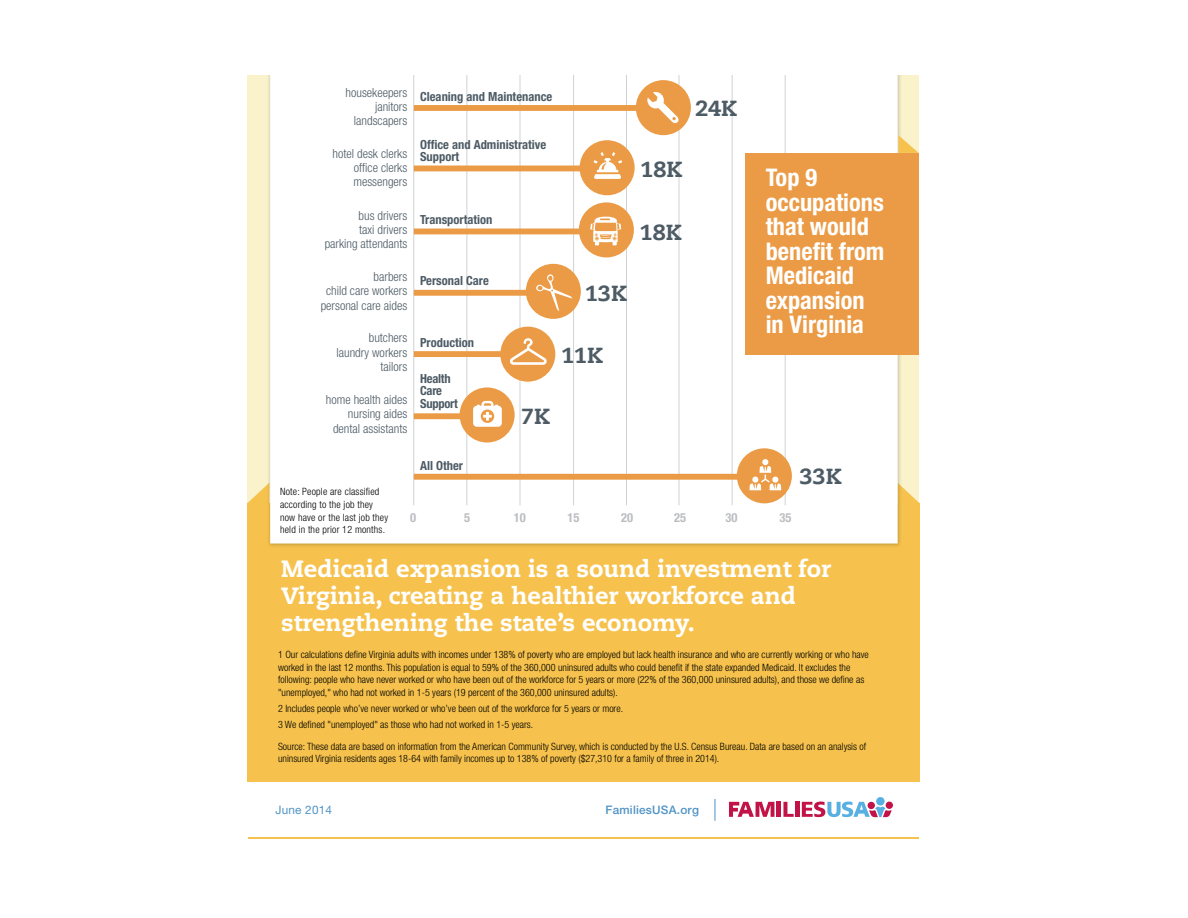
<style>
.page{position:relative;width:1188px;height:918px;background:#fff}
.page>*{position:absolute;margin:0;border:0;box-sizing:border-box;transform-origin:0 0}
.t1{font:700 condensed 24.3px/24.5px "Helvetica Neue LT Std";color:#fff}
.t2{font:800 23.55px/26.8px "Caecilia LT Std";color:#fff}
.t3{font:800 21.9px "Caecilia LT Std";color:#4d5b65}
.t4{font:300 condensed 12.6px/14.4px "Helvetica Neue LT Std";color:#4d5b65;text-align:right}
.t5{font:700 condensed 12.6px/12.6px "Helvetica Neue LT Std";color:#4d5b65}
.t6{font:700 condensed 12.6px/12.6px "Helvetica Neue LT Std";letter-spacing:-.02em;color:#4d5b65}
.t7{font:700 condensed 12.6px "Helvetica Neue LT Std";color:#bbbdc0}
.t8{font:500 11.7px "Helvetica Neue LT Std";letter-spacing:.02em;color:#4f93c5}
.t9{font:11.7px "Helvetica Neue LT Std";letter-spacing:.02em;color:#4f93c5}
.t10{font:300 condensed 10.05px/12.6px "Helvetica Neue LT Std";color:#000}
.t11{font:300 condensed 10.05px/12.6px "Helvetica Neue LT Std";letter-spacing:.02em;color:#000}
</style>
<div class="page">
<div style="left:248px;top:76px;width:672px;height:682px;background:#f9f2ca"></div>
<div style="left:248px;top:503px;width:672px;height:278px;background:#f6c24d"></div>
<svg style="left:248px;top:487px;width:17px;height:16px"></svg>
<svg style="left:904px;top:483px;width:16px;height:20px"></svg>
<div style="left:270px;top:76px;width:628px;height:468px;background:#fff"></div>
<hr style="left:777px;top:802px;width:4px;height:15px;background:#c11347">
<svg style="left:783px;top:802px;width:11px;height:15px"></svg>
<hr style="left:795px;top:802px;width:4px;height:15px;background:#c11347">
<div style="left:876px;top:797px;width:9px;height:9px;background:#58afe2;border-radius:50%"></div>
<svg style="left:802px;top:802px;width:90px;height:15px"></svg>
<svg style="left:729px;top:802px;width:45px;height:15px"></svg>
<svg style="left:715px;top:799px;width:1px;height:22px"></svg>
<hr style="left:413px;top:76px;width:1px;height:429px;background:#d1d2d4">
<hr style="left:467px;top:76px;width:1px;height:429px;background:#d1d2d4">
<hr style="left:520px;top:76px;width:1px;height:429px;background:#d1d2d4">
<hr style="left:573px;top:76px;width:1px;height:429px;background:#d1d2d4">
<hr style="left:626px;top:76px;width:1px;height:429px;background:#d1d2d4">
<hr style="left:679px;top:76px;width:1px;height:429px;background:#d1d2d4">
<hr style="left:732px;top:76px;width:1px;height:429px;background:#d1d2d4">
<hr style="left:785px;top:76px;width:1px;height:429px;background:#d1d2d4">
<div style="left:414px;top:105px;width:255px;height:6px;background:#eb9b45"></div>
<div style="left:414px;top:166px;width:191px;height:5px;background:#eb9b45"></div>
<div style="left:414px;top:229px;width:191px;height:5px;background:#eb9b45"></div>
<div style="left:414px;top:290px;width:138px;height:6px;background:#eb9b45"></div>
<div style="left:414px;top:351px;width:116px;height:6px;background:#eb9b45"></div>
<div style="left:414px;top:413px;width:73px;height:6px;background:#eb9b45"></div>
<div style="left:414px;top:474px;width:350px;height:6px;background:#eb9b45"></div>
<div style="left:526px;top:264px;width:55px;height:55px;background:#eb9b45;border-radius:50%"></div>
<svg style="left:536px;top:274px;width:36px;height:37px"></svg>
<div style="left:500px;top:327px;width:55px;height:55px;background:#eb9b45;border-radius:50%"></div>
<svg style="left:510px;top:338px;width:37px;height:27px"></svg>
<div style="left:460px;top:387px;width:55px;height:56px;background:#eb9b45;border-radius:50%"></div>
<svg style="left:473px;top:401px;width:29px;height:26px"></svg>
<div style="left:737px;top:448px;width:55px;height:55px;background:#eb9b45;border-radius:50%"></div>
<svg style="left:749px;top:459px;width:32px;height:31px"></svg>
<div style="left:636px;top:80px;width:55px;height:55px;background:#eb9b45;border-radius:50%"></div>
<svg style="left:647px;top:92px;width:32px;height:32px"></svg>
<div style="left:580px;top:140px;width:55px;height:55px;background:#eb9b45;border-radius:50%"></div>
<svg style="left:594px;top:152px;width:28px;height:27px"></svg>
<div style="left:579px;top:202px;width:55px;height:55px;background:#eb9b45;border-radius:50%"></div>
<svg style="left:590px;top:217px;width:31px;height:28px"></svg>
<div style="left:746px;top:153px;width:173px;height:202px;background:#eb9b45"></div>
<svg style="left:899px;top:135px;width:20px;height:18px"></svg>
<hr style="left:248px;top:837px;width:671px;height:1px;background:#f6c24d">
<p class="t4" style="left:346px;top:85px;width:63px">housekeepers janitors landscapers</p>
<p class="t4" style="left:353px;top:146px;width:55px;text-align:justify;text-indent:-21px">hotel desk clerks office clerks messengers</p>
<p class="t4" style="left:325px;top:208px;width:84px">bus drivers<br>taxi drivers parking attendants</p>
<p class="t4" style="left:321px;top:269px;width:88px">barbers<br>child care workers personal care aides</p>
<p class="t4" style="left:337px;top:330px;width:72px">butchers laundry workers tailors</p>
<p class="t4" style="left:326px;top:392px;width:83px">home health aides nursing aides dental assistants</p>
<p class="t5" style="left:420px;top:90px;width:134px">Cleaning and Maintenance</p>
<p class="t5" style="left:420px;top:138px;width:128px">Office and Administrative<br>Support</p>
<p class="t5" style="left:420px;top:213px;width:74px">Transportation</p>
<p class="t5" style="left:420px;top:274px;width:70px">Personal Care</p>
<p class="t5" style="left:420px;top:336px;width:56px">Production</p>
<p class="t6" style="left:420px;top:372px;width:39px">Health<br>Care<br>Support</p>
<p class="t5" style="left:420px;top:459px;width:44px">All Other</p>
<h3 class="t3" style="left:585px;top:280px;width:43px">13K</h3>
<h3 class="t3" style="left:561px;top:342px;width:43px">11K</h3>
<h3 class="t3" style="left:521px;top:403px;width:30px">7K</h3>
<h3 class="t3" style="left:695px;top:95px;width:43px">24K</h3>
<h3 class="t3" style="left:641px;top:156px;width:43px">18K</h3>
<h3 class="t3" style="left:640px;top:219px;width:43px">18K</h3>
<h1 class="t1" style="left:766px;top:165px;width:120px">Top 9 occupations that would benefit from<br>Medicaid expansion in Virginia</h1>
<h3 class="t3" style="left:800px;top:463px;width:43px">33K</h3>
<p class="t11" style="left:280px;top:485px;width:110px">Note: People are classified according to the job they now have or the last job they held in the prior 12 months.</p>
<p class="t7" style="left:410px;top:510px;width:8px">0</p>
<p class="t7" style="left:464px;top:510px;width:8px">5</p>
<p class="t7" style="left:514px;top:510px;width:14px">10</p>
<p class="t7" style="left:567px;top:510px;width:14px">15</p>
<p class="t7" style="left:621px;top:510px;width:14px">20</p>
<p class="t7" style="left:674px;top:510px;width:14px">25</p>
<p class="t7" style="left:725px;top:510px;width:14px">30</p>
<p class="t7" style="left:780px;top:510px;width:14px">35</p>
<h2 class="t2" style="left:281px;top:556px;width:551px">Medicaid expansion is a sound investment for<br>Virginia, creating a healthier workforce and strengthening the state’s economy.</h2>
<p class="t10" style="left:278px;top:648px;width:592px">1 Our calculations define Virginia adults with incomes under 138% of poverty who are employed but lack health insurance and who are currently working or who have worked in the last 12 months. This population is equal to 59% of the 360,000 uninsured adults who could benefit if the state expanded Medicaid. It excludes the following: people who have never worked or who have been out of the workforce for 5 years or more (22% of the 360,000 uninsured adults), and those we define as "unemployed," who had not worked in 1-5 years (19 percent of the 360,000 uninsured adults).</p>
<p class="t10" style="left:278px;top:700px;width:347px;line-height:15.9px">2 Includes people who’ve never worked or who’ve been out of the workforce for 5 years or more.<br>3 We defined "unemployed" as those who had not worked in 1-5 years.</p>
<p class="t10" style="left:278px;top:740px;width:590px">Source: These data are based on information from the American Community Survey, which is conducted by the U.S. Census Bureau. Data are based on an analysis of uninsured Virginia residents ages 18-64 with family incomes up to 138% of poverty ($27,310 for a family of three in 2014).</p>
<p class="t9" style="left:275px;top:803px;width:58px">June 2014</p>
<p class="t8" style="left:606px;top:803px;width:95px">FamiliesUSA.org</p>
</div>
